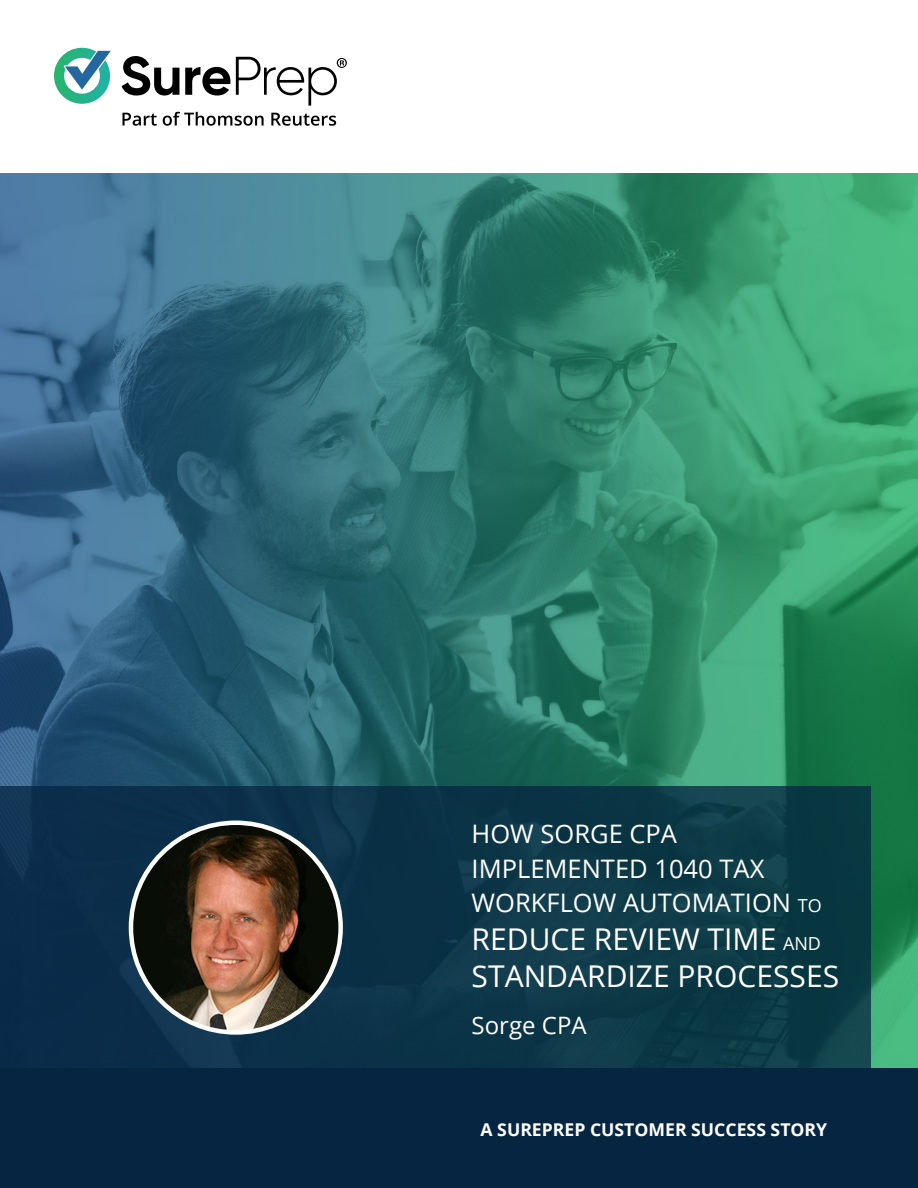
<style>
.page{position:relative;width:918px;height:1188px;background:#fff}
.page>*{position:absolute;margin:0;border:0;box-sizing:border-box;transform-origin:0 0}
.t1{font:30px/37.5px "Open Sans";color:#fff}
.t2{font:25.5px/34.5px "Open Sans";color:#fff}
.t3{font:24px "Open Sans";color:#fff}
.t4{font:700 17.7px "Open Sans";color:#fff}
.s1{font-size:18px}
</style>
<div class="page">
<img style="left:0;top:173px;width:918px;height:895px">
<div style="left:0;top:786px;width:871px;height:284px;background:linear-gradient(to right,#153453,#0b3c44)"></div>
<div style="left:0;top:1068px;width:918px;height:120px;background:#062541"></div>
<img style="left:131px;top:823px;width:210px;height:209px;border-radius:105px">
<svg style="left:122px;top:56px;width:57px;height:40px"></svg>
<svg style="left:185px;top:67px;width:45px;height:29px"></svg>
<svg style="left:236px;top:57px;width:111px;height:49px"></svg>
<svg style="left:54px;top:48px;width:57px;height:56px"></svg>
<svg style="left:122px;top:113px;width:35px;height:13px"></svg>
<svg style="left:163px;top:112px;width:101px;height:14px"></svg>
<svg style="left:271px;top:113px;width:65px;height:13px"></svg>
<p class="t2" style="left:472px;top:816px;width:352px">HOW SORGE CPA<br>IMPLEMENTED 1040 TAX<br>WORKFLOW AUTOMATION <span class="s1">TO</span></p>
<p class="t1" style="left:472px;top:919px;width:369px">REDUCE REVIEW TIME <span class="s1">AND<br></span>STANDARDIZE PROCESSES</p>
<p class="t3" style="left:472px;top:1009px;width:117px">Sorge CPA</p>
<p class="t4" style="left:481px;top:1117px;width:348px">A SUREPREP CUSTOMER SUCCESS STORY</p>
</div>
